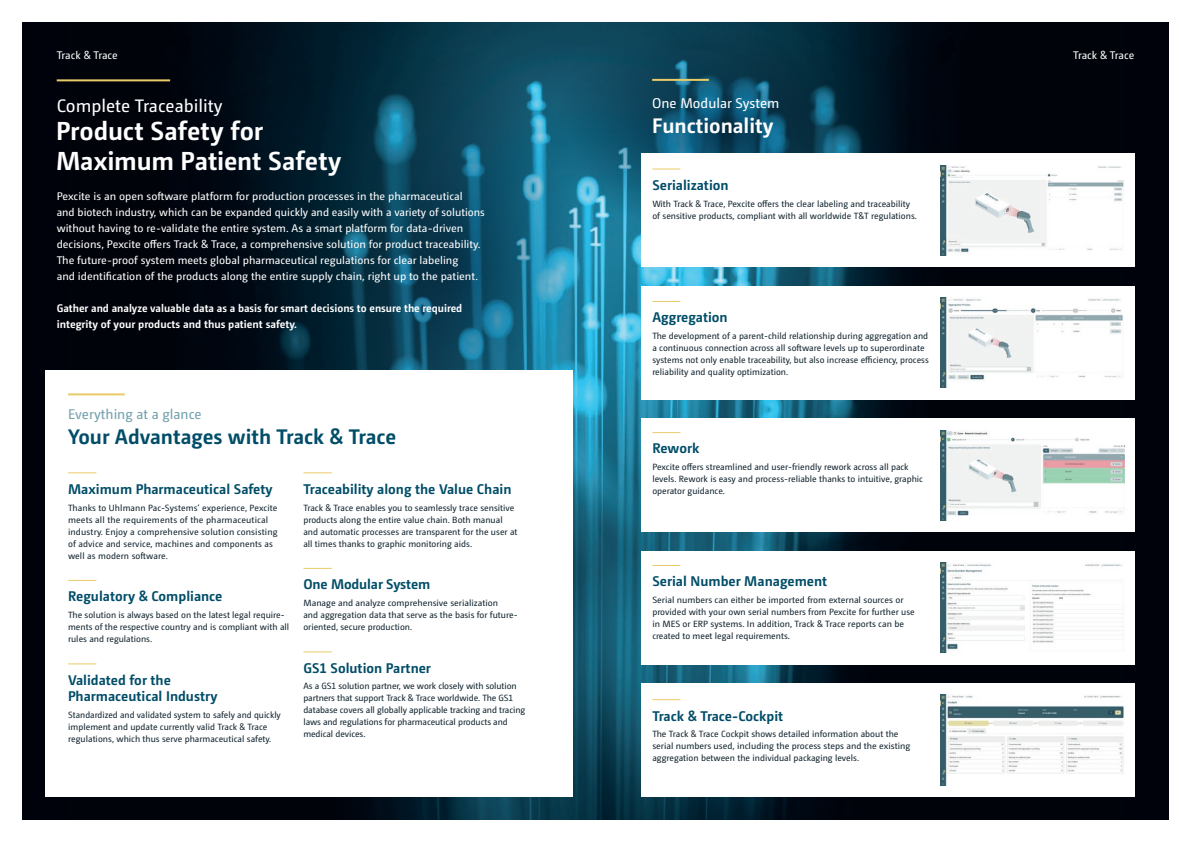
<style>
.page{position:relative;width:1191px;height:842px;background:#fff}
.page>*{position:absolute;margin:0;border:0;box-sizing:border-box;transform-origin:0 0}
.t1{font:700 26px/30px "Camingo Dos Pro";color:#fff}
.t2{font:700 21px "Camingo Dos Pro";color:#014d68}
.t3{font:700 21px "Camingo Dos Pro";color:#fff}
.t4{font:18px "Camingo Dos Pro";color:#fff}
.t5{font:700 14px/16px "Camingo Dos Pro";color:#014d68}
.t6{font:14px "Camingo Dos Pro";color:#74a1ae}
.t7{font:14px "Camingo Dos Pro";color:#fff}
.t8{font:11px/16px "Camingo Dos Pro";color:#fff}
.t9{font:700 11px/16px "Camingo Dos Pro";color:#fff}
.t10{font:9px/12px "Camingo Dos Pro";color:#152731}
</style>
<div class="page">
<img style="left:23px;top:23px;width:1145px;height:796px">
<svg style="left:291px;top:29px;width:310px;height:455px;background:#104e66"></svg>
<svg style="left:541px;top:21px;width:373px;height:216px;background:#0f4860"></svg>
<div style="left:641px;top:683px;width:493px;height:114px;background:#fff"></div>
<div style="left:641px;top:551px;width:493px;height:113px;background:#fff"></div>
<div style="left:641px;top:418px;width:493px;height:114px;background:#fff"></div>
<div style="left:641px;top:286px;width:493px;height:113px;background:#fff"></div>
<div style="left:641px;top:154px;width:493px;height:113px;background:#fff"></div>
<div style="left:45px;top:370px;width:528px;height:427px;background:#fff"></div>
<img style="left:940px;top:165px;width:184px;height:90px">
<img style="left:940px;top:298px;width:183px;height:90px">
<img style="left:940px;top:430px;width:184px;height:90px">
<img style="left:940px;top:562px;width:184px;height:91px">
<img style="left:940px;top:695px;width:184px;height:90px">
<hr style="left:652px;top:79px;width:57px;height:2px;background:#e9cb68">
<hr style="left:57px;top:79px;width:113px;height:2px;background:#e9cb68">
<svg style="left:68px;top:472px;width:28px;height:1px"></svg>
<svg style="left:68px;top:580px;width:28px;height:1px"></svg>
<svg style="left:68px;top:663px;width:28px;height:1px"></svg>
<hr style="left:68px;top:393px;width:57px;height:2px;background:#e9cb68">
<svg style="left:303px;top:472px;width:29px;height:1px"></svg>
<svg style="left:303px;top:651px;width:29px;height:1px"></svg>
<svg style="left:303px;top:568px;width:29px;height:1px"></svg>
<svg style="left:652px;top:169px;width:28px;height:1px"></svg>
<svg style="left:652px;top:301px;width:28px;height:1px"></svg>
<svg style="left:652px;top:432px;width:28px;height:1px"></svg>
<svg style="left:652px;top:565px;width:28px;height:1px"></svg>
<svg style="left:652px;top:699px;width:28px;height:1px"></svg>
<p class="t8" style="left:57px;top:47px;width:63px">Track &amp; Trace</p>
<p class="t8" style="left:1073px;top:47px;width:63px">Track &amp; Trace</p>
<h3 class="t4" style="left:57px;top:95px;width:167px">Complete Traceability</h3>
<h3 class="t7" style="left:652px;top:95px;width:129px">One Modular System</h3>
<h2 class="t3" style="left:652px;top:113px;width:123px">Functionality</h2>
<h1 class="t1" style="left:56px;top:116px;width:287px">Product Safety for<br>Maximum Patient Safety</h1>
<p class="t8" style="left:57px;top:188px;width:430px">Pexcite is an open software platform for production processes in the pharmaceutical<br>and biotech industry, which can be expanded quickly and easily with a variety of solutions without having to re-validate the entire system. As a smart platform for data-driven decisions, Pexcite offers Track &amp; Trace, a comprehensive solution for product traceability.<br>The future-proof system meets global pharmaceutical regulations for clear labeling<br>and identification of the products along the entire supply chain, right up to the patient.</p>
<p class="t9" style="left:57px;top:300px;width:407px">Gather and analyze valuable data as a basis for smart decisions to ensure the required integrity of your products and thus patient safety.</p>
<h3 class="t6" style="left:68px;top:406px;width:135px">Everything at a glance</h3>
<h2 class="t2" style="left:68px;top:424px;width:330px">Your Advantages with Track &amp; Trace</h2>
<h3 class="t5" style="left:68px;top:481px;width:206px">Maximum Pharmaceutical Safety</h3>
<p class="t10" style="left:68px;top:501px;width:211px">Thanks to Uhlmann Pac-Systems‘ experience, Pexcite meets all the requirements of the pharmaceutical industry. Enjoy a comprehensive solution consisting of advice and service, machines and components as well as modern software.</p>
<h3 class="t5" style="left:68px;top:588px;width:156px">Regulatory &amp; Compliance</h3>
<p class="t10" style="left:68px;top:609px;width:223px">The solution is always based on the latest legal require&shy;ments of the respective country and is compliant with all rules and regulations.</p>
<h3 class="t5" style="left:68px;top:672px;width:151px">Validated for the<br>Pharmaceutical Industry</h3>
<p class="t10" style="left:68px;top:709px;width:214px">Standardized and validated system to safely and quickly implement and update currently valid Track &amp; Trace regulations, which thus serve pharmaceutical safety.</p>
<h3 class="t5" style="left:303px;top:481px;width:210px">Traceability along the Value Chain</h3>
<p class="t10" style="left:303px;top:501px;width:216px">Track &amp; Trace enables you to seamlessly trace sensitive products along the entire value chain. Both manual and automatic processes are transparent for the user at all times thanks to graphic monitoring aids.</p>
<h3 class="t5" style="left:303px;top:576px;width:128px">One Modular System</h3>
<p class="t10" style="left:303px;top:597px;width:216px">Manage and analyze comprehensive serialization<br>and aggregation data that serve as the basis for future&shy;oriented, secure production.</p>
<h3 class="t5" style="left:303px;top:660px;width:129px">GS1 Solution Partner</h3>
<p class="t10" style="left:303px;top:680px;width:223px">As a GS1 solution partner, we work closely with solution partners that support Track &amp; Trace worldwide. The GS1 database covers all globally applicable tracking and tracing laws and regulations for pharmaceutical products and medical devices.</p>
<h3 class="t5" style="left:652px;top:177px;width:78px">Serialization</h3>
<p class="t10" style="left:652px;top:198px;width:266px">With Track &amp; Trace, Pexcite offers the clear labeling and traceability of sensitive products, compliant with all worldwide T&amp;T regulations.</p>
<h3 class="t5" style="left:652px;top:309px;width:77px">Aggregation</h3>
<p class="t10" style="left:652px;top:330px;width:278px">The development of a parent-child relationship during aggregation and a continuous connection across all software levels up to superordinate systems not only enable traceability, but also increase efficiency, process reliability and quality optimization.</p>
<h3 class="t5" style="left:652px;top:440px;width:49px">Rework</h3>
<p class="t10" style="left:652px;top:461px;width:272px">Pexcite offers streamlined and user-friendly rework across all pack levels. Rework is easy and process-reliable thanks to intuitive, graphic operator guidance.</p>
<h3 class="t5" style="left:652px;top:573px;width:176px">Serial Number Management</h3>
<p class="t10" style="left:652px;top:594px;width:264px">Serial numbers can either be imported from external sources or provided with your own serial numbers from Pexcite for further use in MES or ERP systems. In addition, Track &amp; Trace reports can be created to meet legal requirements.</p>
<h3 class="t5" style="left:652px;top:707px;width:132px">Track &amp; Trace-Cockpit</h3>
<p class="t10" style="left:652px;top:728px;width:259px">The Track &amp; Trace Cockpit shows detailed information about the serial numbers used, including the process steps and the existing aggregation between the individual packaging levels.</p>
</div>
